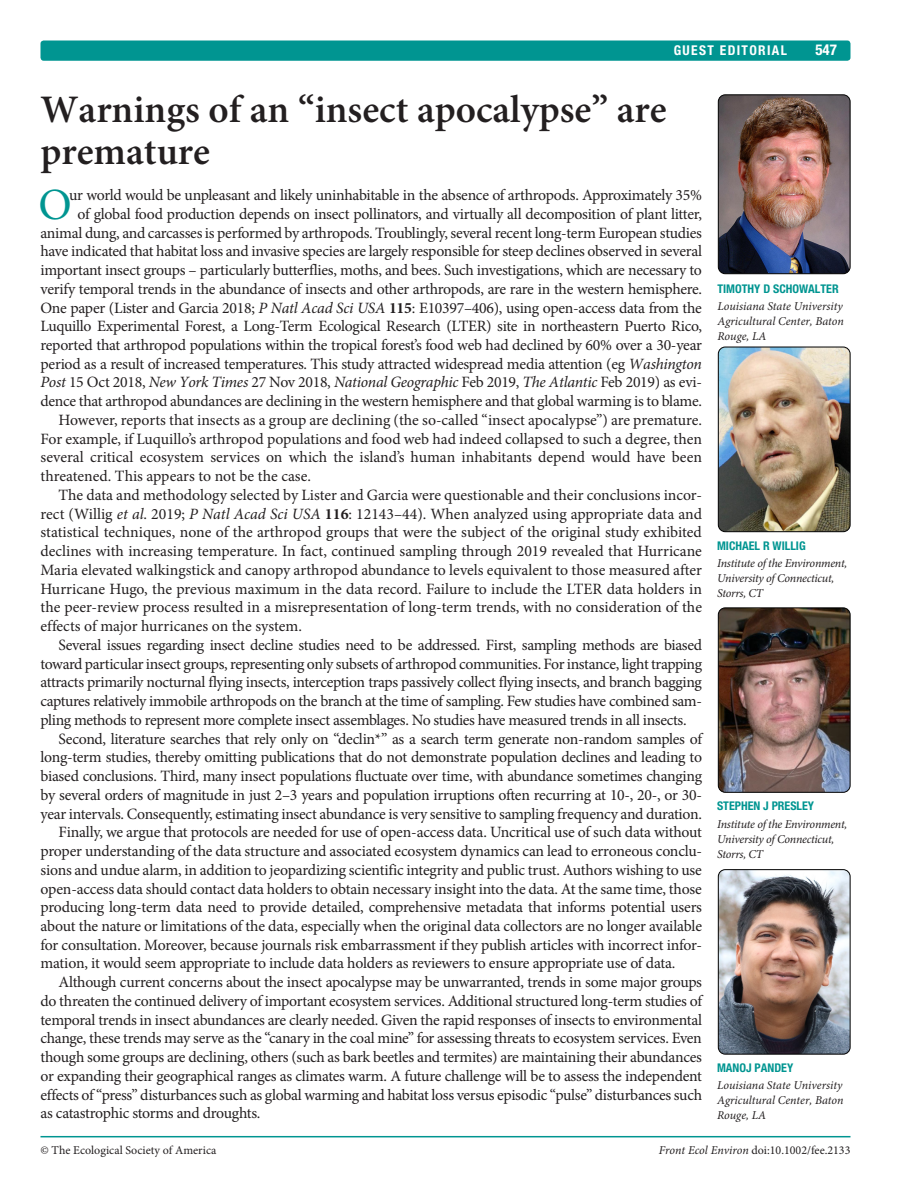
<style>
.page{position:relative;width:918px;height:1188px;background:#fff}
.page>*{position:absolute;margin:0;border:0;box-sizing:border-box;transform-origin:0 0}
.t1{font:44.55px "Minion Pro";color:#009591}
.t2{font:600 39px/42px "Minion Pro";color:#231f20}
.t3{font:15.75px "Minion Pro";letter-spacing:-.02em;color:#231f20}
.t4{font:15.75px "Minion Pro";color:#231f20}
.t5{font:italic 15.75px "Minion Pro";letter-spacing:-.02em;color:#231f20}
.t6{font:700 condensed 15px "Helvetica Neue LT Std";color:#fff}
.t7{font:700 condensed 13.5px "Helvetica Neue LT Std";letter-spacing:.1em;color:#fff}
.t8{font:italic 12px/15px "Minion Pro";letter-spacing:-.02em;color:#231f20}
.t9{font:12px "Minion Pro";color:#231f20}
.t10{font:700 condensed 12px "Helvetica Neue LT Std";color:#009591}
.s1{font-style:italic}
.s2{font-weight:700}
.s3{font-style:normal}
</style>
<div class="page">
<hr style="left:40px;top:1136px;width:810px;height:1px;background:#009591">
<div style="left:40px;top:40px;width:811px;height:21px;background:#009591;border-radius:3px"></div>
<img style="left:718px;top:347px;width:132px;height:185px">
<div style="left:718px;top:347px;width:132px;height:185px;border:1px solid #000;border-radius:7px"></div>
<img style="left:718px;top:95px;width:132px;height:179px">
<div style="left:718px;top:94px;width:132px;height:180px;border:1px solid #000;border-radius:7px"></div>
<img style="left:718px;top:608px;width:132px;height:184px">
<div style="left:718px;top:608px;width:132px;height:185px;border:1px solid #000;border-radius:7px"></div>
<img style="left:718px;top:870px;width:132px;height:184px">
<div style="left:718px;top:869px;width:132px;height:186px;border:1px solid #000;border-radius:7px"></div>
<p class="t7" style="left:674px;top:42px;width:115px">GUEST EDITORIAL</p>
<p class="t6" style="left:815px;top:41px;width:23px">547</p>
<h2 class="t2" style="left:40px;top:90px;width:628px">Warnings of an “insect apocalypse” are premature</h2>
<h1 class="t1" style="left:39px;top:175px;width:35px">O</h1>
<p class="t3" style="left:69px;top:184px;width:634px">ur world would be unpleasant and likely uninhabitable in the absence of arthropods. Approximately 35%</p>
<p class="t3" style="left:78px;top:203px;width:626px">of global food production depends on insect pollinators, and virtually all decomposition of plant litter,</p>
<p class="t3" style="left:41px;top:222px;width:663px">animal dung, and carcasses is performed by arthropods. Troublingly, several recent long-term European studies</p>
<p class="t3" style="left:41px;top:241px;width:663px">have indicated that habitat loss and invasive species are largely responsible for steep declines observed in several</p>
<p class="t3" style="left:41px;top:259px;width:663px">important insect groups – particularly butterflies, moths, and bees. Such investigations, which are necessary to</p>
<p class="t3" style="left:41px;top:278px;width:663px">verify temporal trends in the abundance of insects and other arthropods, are rare in the western hemisphere.</p>
<p class="t3" style="left:41px;top:297px;width:663px">One paper (Lister and Garcia 2018; <span class="s1">P Natl Acad Sci USA</span> <span class="s2">115</span>: E10397–406), using open-access data from the</p>
<p class="t3" style="left:41px;top:316px;width:663px">Luquillo Experimental Forest, a Long-Term Ecological Research (LTER) site in northeastern Puerto Rico,</p>
<p class="t3" style="left:41px;top:334px;width:663px">reported that arthropod populations within the tropical forest’s food web had declined by 60% over a 30-year</p>
<p class="t3" style="left:41px;top:353px;width:663px">period as a result of increased temperatures. This study attracted widespread media attention (eg <span class="s1">Washington</span></p>
<p class="t5" style="left:41px;top:372px;width:663px">Post <span class="s3">15 Oct 2018,</span> New York Times <span class="s3">27 Nov 2018,</span> National Geographic <span class="s3">Feb 2019,</span> The Atlantic <span class="s3">Feb 2019) as evi-</span></p>
<p class="t3" style="left:41px;top:391px;width:663px">dence that arthropod abundances are declining in the western hemisphere and that global warming is to blame.</p>
<p class="t4" style="left:59px;top:409px;width:645px">However, reports that insects as a group are declining (the so-called “insect apocalypse”) are premature.</p>
<p class="t4" style="left:41px;top:428px;width:663px">For example, if Luquillo’s arthropod populations and food web had indeed collapsed to such a degree, then</p>
<p class="t4" style="left:41px;top:447px;width:663px">several critical ecosystem services on which the island’s human inhabitants depend would have been</p>
<p class="t3" style="left:41px;top:466px;width:272px">threatened. This appears to not be the case.</p>
<p class="t3" style="left:59px;top:484px;width:645px">The data and methodology selected by Lister and Garcia were questionable and their conclusions incor-</p>
<p class="t4" style="left:41px;top:503px;width:663px">rect (Willig <span class="s1">et al</span>. 2019; <span class="s1">P Natl Acad Sci USA</span> <span class="s2">116</span>: 12143–44). When analyzed using appropriate data and</p>
<p class="t4" style="left:41px;top:522px;width:663px">statistical techniques, none of the arthropod groups that were the subject of the original study exhibited</p>
<p class="t4" style="left:41px;top:541px;width:663px">declines with increasing temperature. In fact, continued sampling through 2019 revealed that Hurricane</p>
<p class="t4" style="left:41px;top:559px;width:663px">Maria elevated walkingstick and canopy arthropod abundance to levels equivalent to those measured after</p>
<p class="t4" style="left:41px;top:578px;width:663px">Hurricane Hugo, the previous maximum in the data record. Failure to include the LTER data holders in</p>
<p class="t4" style="left:41px;top:597px;width:663px">the peer-review process resulted in a misrepresentation of long-term trends, with no consideration of the</p>
<p class="t4" style="left:41px;top:616px;width:263px">effects of major hurricanes on the system.</p>
<p class="t3" style="left:59px;top:634px;width:645px">Several issues regarding insect decline studies need to be addressed. First, sampling methods are biased</p>
<p class="t3" style="left:41px;top:653px;width:663px">toward particular insect groups, representing only subsets of arthropod communities. For instance, light trapping</p>
<p class="t3" style="left:41px;top:672px;width:663px">attracts primarily nocturnal flying insects, interception traps passively collect flying insects, and branch bagging</p>
<p class="t3" style="left:41px;top:691px;width:663px">captures relatively immobile arthropods on the branch at the time of sampling. Few studies have combined sam-</p>
<p class="t3" style="left:41px;top:709px;width:648px">pling methods to represent more complete insect assemblages. No studies have measured trends in all insects.</p>
<p class="t3" style="left:59px;top:728px;width:645px">Second, literature searches that rely only on “declin*” as a search term generate non-random samples of</p>
<p class="t3" style="left:41px;top:747px;width:663px">long-term studies, thereby omitting publications that do not demonstrate population declines and leading to</p>
<p class="t3" style="left:41px;top:765px;width:663px">biased conclusions. Third, many insect populations fluctuate over time, with abundance sometimes changing</p>
<p class="t3" style="left:41px;top:784px;width:663px">by several orders of magnitude in just 2–3 years and population irruptions often recurring at 10-, 20-, or 30-</p>
<p class="t3" style="left:41px;top:803px;width:663px">year intervals. Consequently, estimating insect abundance is very sensitive to sampling frequency and duration.</p>
<p class="t3" style="left:59px;top:822px;width:645px">Finally, we argue that protocols are needed for use of open-access data. Uncritical use of such data without</p>
<p class="t3" style="left:41px;top:840px;width:663px">proper understanding of the data structure and associated ecosystem dynamics can lead to erroneous conclu-</p>
<p class="t3" style="left:41px;top:859px;width:663px">sions and undue alarm, in addition to jeopardizing scientific integrity and public trust. Authors wishing to use</p>
<p class="t3" style="left:41px;top:878px;width:663px">open-access data should contact data holders to obtain necessary insight into the data. At the same time, those</p>
<p class="t3" style="left:41px;top:897px;width:663px">producing long-term data need to provide detailed, comprehensive metadata that informs potential users</p>
<p class="t3" style="left:41px;top:915px;width:663px">about the nature or limitations of the data, especially when the original data collectors are no longer available</p>
<p class="t3" style="left:41px;top:934px;width:663px">for consultation. Moreover, because journals risk embarrassment if they publish articles with incorrect infor-</p>
<p class="t3" style="left:41px;top:953px;width:636px">mation, it would seem appropriate to include data holders as reviewers to ensure appropriate use of data.</p>
<p class="t3" style="left:59px;top:972px;width:645px">Although current concerns about the insect apocalypse may be unwarranted, trends in some major groups</p>
<p class="t3" style="left:41px;top:990px;width:663px">do threaten the continued delivery of important ecosystem services. Additional structured long-term studies of</p>
<p class="t3" style="left:41px;top:1009px;width:663px">temporal trends in insect abundances are clearly needed. Given the rapid responses of insects to environmental</p>
<p class="t3" style="left:41px;top:1028px;width:663px">change, these trends may serve as the “canary in the coal mine” for assessing threats to ecosystem services. Even</p>
<p class="t3" style="left:41px;top:1047px;width:663px">though some groups are declining, others (such as bark beetles and termites) are maintaining their abundances</p>
<p class="t3" style="left:41px;top:1065px;width:663px">or expanding their geographical ranges as climates warm. A future challenge will be to assess the independent</p>
<p class="t3" style="left:41px;top:1084px;width:663px">effects of “press” disturbances such as global warming and habitat loss versus episodic “pulse” disturbances such</p>
<p class="t3" style="left:41px;top:1103px;width:221px">as catastrophic storms and droughts.</p>
<p class="t10" style="left:717px;top:282px;width:123px">TIMOTHY D SCHOWALTER</p>
<p class="t8" style="left:717px;top:299px;width:128px;text-align:justify">Louisiana State University Agricultural Center, Baton Rouge, LA</p>
<p class="t10" style="left:717px;top:538px;width:90px">MICHAEL R WILLIG</p>
<p class="t8" style="left:717px;top:556px;width:132px">Institute of the Environment,<br>University of Connecticut,<br>Storrs, CT</p>
<p class="t10" style="left:717px;top:799px;width:99px">STEPHEN J PRESLEY</p>
<p class="t8" style="left:717px;top:816px;width:132px">Institute of the Environment,<br>University of Connecticut,<br>Storrs, CT</p>
<p class="t10" style="left:717px;top:1061px;width:78px">MANOJ PANDEY</p>
<p class="t8" style="left:717px;top:1078px;width:128px;text-align:justify">Louisiana State University Agricultural Center, Baton Rouge, LA</p>
<p class="t9" style="left:40px;top:1142px;width:177px">© The Ecological Society of America</p>
<p class="t9" style="left:659px;top:1142px;width:193px"><span class="s1">Front Ecol Environ</span> doi:10.1002/fee.2133</p>
</div>
